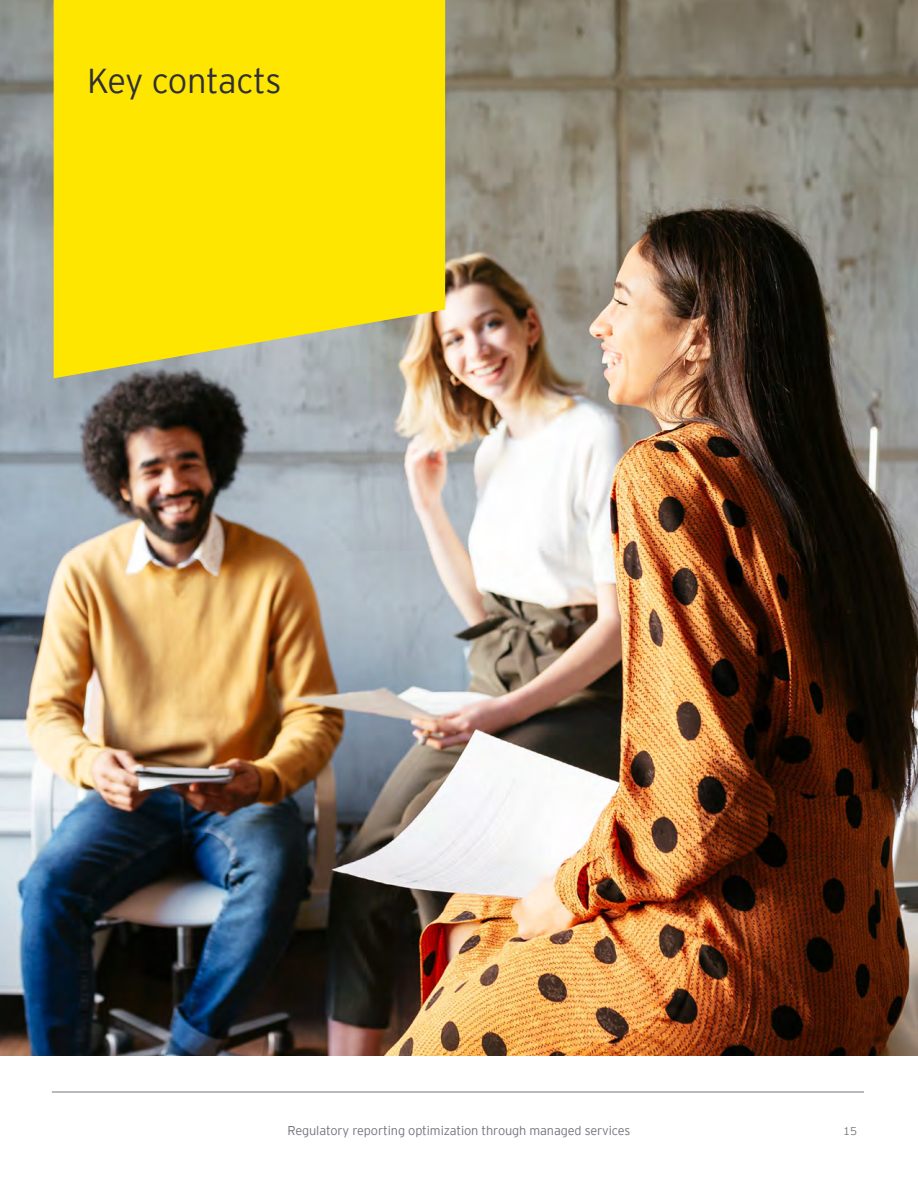
<style>
.page{position:relative;width:918px;height:1188px;background:#fff}
.page>*{position:absolute;margin:0;border:0;box-sizing:border-box;transform-origin:0 0}
.t1{font:300 34.5px "EY Interstate";letter-spacing:-.015em;color:#2e2e38}
.t2{font:300 12.75px "EY Interstate";letter-spacing:-.01em;color:#747480}
.t3{font:300 11.25px "EY Interstate";color:#747480}
</style>
<div class="page">
<img style="left:0;top:0;width:918px;height:1055px">
<svg style="left:54px;top:0;width:391px;height:378px;background:#f7e00e"></svg>
<hr style="left:52px;top:1092px;width:812px;height:1px;background:#747480">
<h1 class="t1" style="left:87px;top:56px;width:196px">Key contacts</h1>
<p class="t2" style="left:288px;top:1122px;width:344px">Regulatory reporting optimization through managed services</p>
<p class="t3" style="left:843px;top:1123px;width:15px">15</p>
</div>
